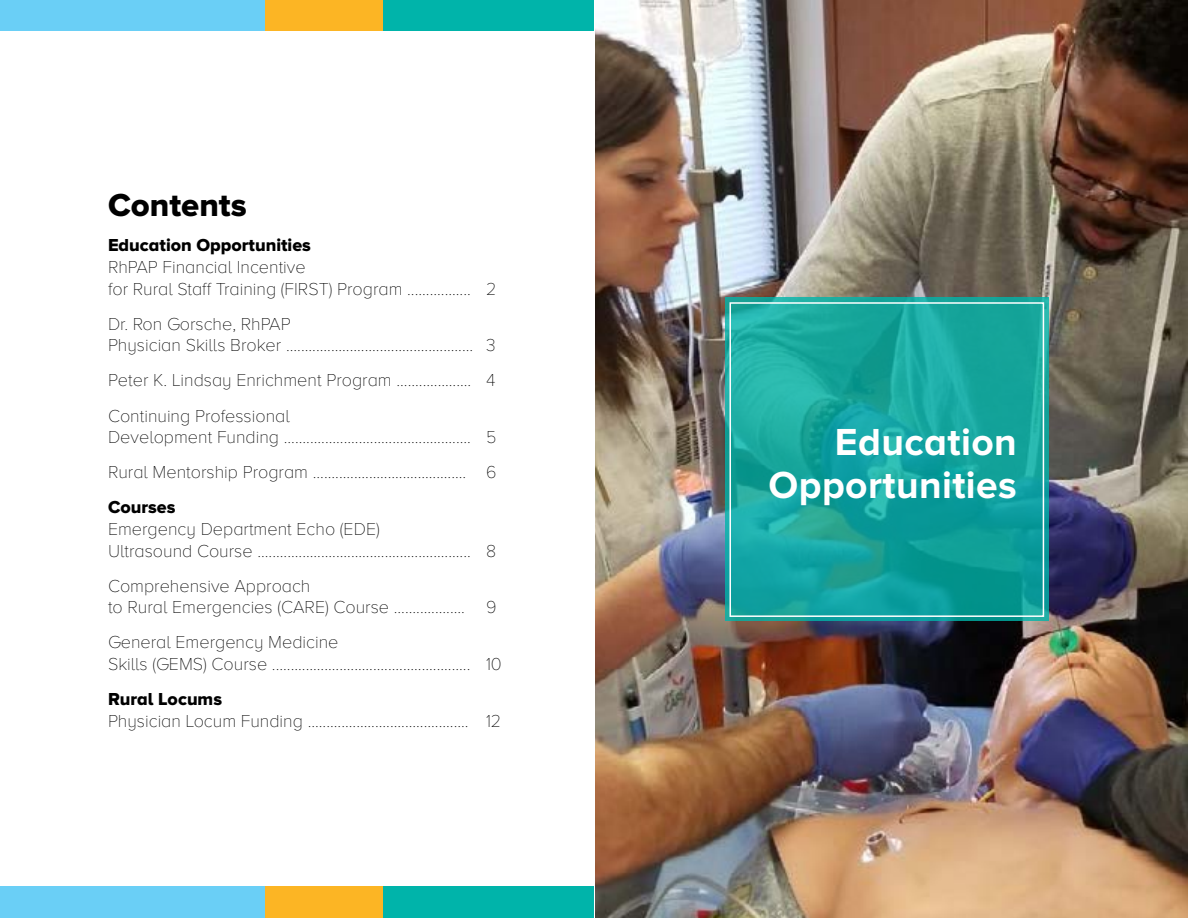
<style>
.page{position:relative;width:1188px;height:918px;background:#fff}
.page>*{position:absolute;margin:0;border:0;box-sizing:border-box;transform-origin:0 0}
.t1{font:700 39px/42.3px "Proxima Nova A";letter-spacing:.01em;color:#fff;text-align:right}
.t2{font:33px "Proxima Nova A Extrabld";color:#000}
.t3{font:100 18px/21.6px "Proxima Nova A";color:#000}
.t4{font:18px "Proxima Nova A Extrabld";color:#000}
</style>
<div class="page">
<div style="left:0;top:887px;width:265px;height:31px;background:#6acff6"></div>
<div style="left:265px;top:887px;width:118px;height:31px;background:#fcb524"></div>
<div style="left:383px;top:887px;width:211px;height:31px;background:#00b4aa"></div>
<img style="left:596px;top:0;width:592px;height:918px">
<svg style="left:725px;top:297px;width:324px;height:324px;background:#15a49e"></svg>
<div style="left:729px;top:302px;width:315px;height:315px;border:2px solid #fff"></div>
<div style="left:0;top:0;width:265px;height:30px;background:#6acff6"></div>
<div style="left:265px;top:0;width:118px;height:30px;background:#fcb524"></div>
<div style="left:383px;top:0;width:211px;height:30px;background:#00b4aa"></div>
<h2 class="t2" style="left:108px;top:186px;width:140px">Contents</h2>
<p class="t4" style="left:108px;top:235px;width:205px">Education Opportunities</p>
<p class="t3" style="left:108px;top:256px;width:390px">RhPAP Financial Incentive<br>for Rural Staff Training (FIRST) Program ................. 2</p>
<p class="t3" style="left:108px;top:313px;width:389px">Dr. Ron Gorsche, RhPAP<br>Physician Skills Broker .................................................. 3</p>
<p class="t3" style="left:108px;top:363px;width:389px;line-height:35.1px">Peter K. Lindsay Enrichment Program .................... 4<br>Continuing Professional</p>
<p class="t3" style="left:108px;top:419px;width:390px;line-height:35.1px">Development Funding .................................................. 5<br>Rural Mentorship Program ......................................... 6</p>
<p class="t4" style="left:108px;top:497px;width:69px">Courses</p>
<p class="t3" style="left:108px;top:518px;width:390px">Emergency Department Echo (EDE)<br>Ultrasound Course ......................................................... 8</p>
<p class="t3" style="left:108px;top:575px;width:390px">Comprehensive Approach<br>to Rural Emergencies (CARE) Course ................... 9</p>
<p class="t3" style="left:108px;top:631px;width:395px">General Emergency Medicine<br>Skills (GEMS) Course ..................................................... 10</p>
<p class="t4" style="left:108px;top:689px;width:116px">Rural Locums</p>
<p class="t3" style="left:108px;top:710px;width:395px">Physician Locum Funding ........................................... 12</p>
<h1 class="t1" style="left:769px;top:420px;width:250px">Education<br>Opportunities</h1>
</div>
